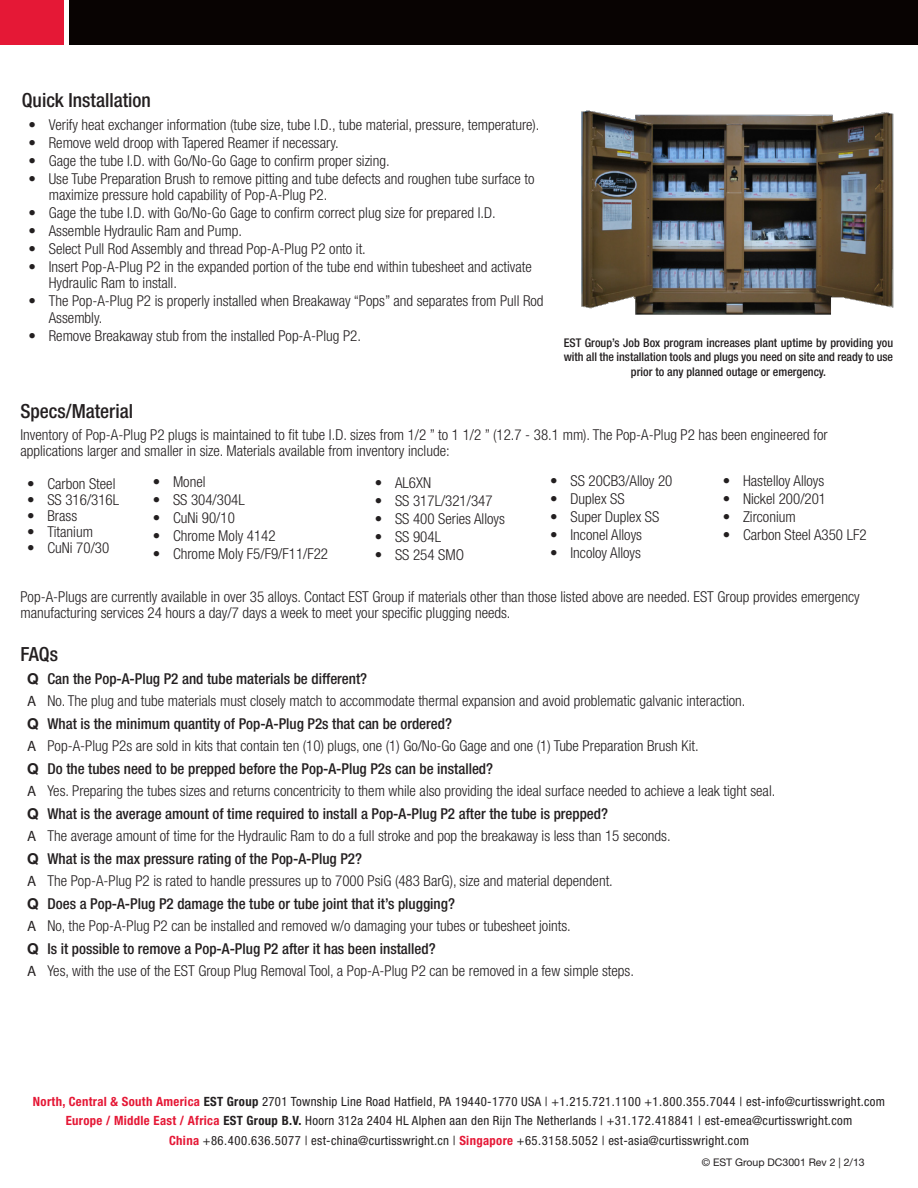
<style>
.page{position:relative;width:918px;height:1188px;background:#fff}
.page>*{position:absolute;margin:0;border:0;box-sizing:border-box;transform-origin:0 0}
.t1{font:500 condensed 19.5px "Helvetica Neue LT Std";color:#231f20}
.t2{font:300 condensed 15px/16.2px "Helvetica Neue LT Std";color:#231f20}
.t3{font:500 condensed 15px "Helvetica Neue LT Std";color:#231f20}
.t4{font:condensed 12.75px "Helvetica Neue LT Std";letter-spacing:.025em;color:#231f20}
.ContactInfo{font:500 condensed 12px/14.4px "Helvetica Neue LT Std";color:#231f20;text-align:center}
.ContactInfo-2{font:10.5px "Helvetica Neue LT Std";color:#231f20}
.s1{font-weight:700;font-stretch:normal}
.s2{font-weight:700;color:#e51836}
.s3{font-weight:700}
</style>
<div class="page">
<div style="left:70px;top:0;width:848px;height:45px;background:#080302"></div>
<div style="left:0;top:0;width:64px;height:45px;background:#e51836"></div>
<img style="left:581px;top:110px;width:313px;height:205px">
<p class="t1" style="left:22px;top:89px;width:131px">Quick Installation</p>
<p class="t2" style="left:29px;top:116px;width:513px">• Verify heat exchanger information (tube size, tube I.D., tube material, pressure, temperature).</p>
<p class="t2" style="left:29px;top:134px;width:312px">• Remove weld droop with Tapered Reamer if necessary.</p>
<p class="t2" style="left:29px;top:152px;width:363px">• Gage the tube I.D. with Go/No-Go Gage to confirm proper sizing.</p>
<p class="t2" style="left:49px;top:170px;width:487px;text-indent:-20px">• Use Tube Preparation Brush to remove pitting and tube defects and roughen tube surface to maximize pressure hold capability of Pop-A-Plug P2.</p>
<p class="t2" style="left:29px;top:205px;width:469px">• Gage the tube I.D. with Go/No-Go Gage to confirm correct plug size for prepared I.D.</p>
<p class="t2" style="left:29px;top:223px;width:215px">• Assemble Hydraulic Ram and Pump.</p>
<p class="t2" style="left:29px;top:241px;width:339px">• Select Pull Rod Assembly and thread Pop-A-Plug P2 onto it.</p>
<p class="t2" style="left:49px;top:259px;width:485px;text-indent:-20px">• Insert Pop-A-Plug P2 in the expanded portion of the tube end within tubesheet and activate<br>Hydraulic Ram to install.</p>
<p class="t2" style="left:49px;top:293px;width:496px;text-indent:-20px">• The Pop-A-Plug P2 is properly installed when Breakaway “Pops” and separates from Pull Rod<br>Assembly.</p>
<p class="t2" style="left:29px;top:327px;width:334px">• Remove Breakaway stub from the installed Pop-A-Plug P2.</p>
<p class="ContactInfo" style="left:564px;top:335px;width:331px">EST Group’s Job Box program increases plant uptime by providing you with all the installation tools and plugs you need on site and ready to use prior to any planned outage or emergency.</p>
<p class="t1" style="left:20px;top:399px;width:114px">Specs/Material</p>
<p class="t2" style="left:20px;top:427px;width:809px">Inventory of Pop-A-Plug P2 plugs is maintained to fit tube I.D. sizes from 1/2 ” to 1 1/2 ” (12.7 - 38.1 mm). The Pop-A-Plug P2 has been engineered for applications larger and smaller in size. Materials available from inventory include:</p>
<p class="t2" style="left:27px;top:475px;width:90px">• Carbon Steel</p>
<p class="t2" style="left:27px;top:491px;width:94px">• SS 316/316L</p>
<p class="t2" style="left:27px;top:508px;width:51px">• Brass</p>
<p class="t2" style="left:27px;top:524px;width:67px">• Titanium</p>
<p class="t2" style="left:27px;top:540px;width:84px">• CuNi 70/30</p>
<p class="t2" style="left:20px;top:589px;width:841px">Pop-A-Plugs are currently available in over 35 alloys. Contact EST Group if materials other than those listed above are needed. EST Group provides emergency manufacturing services 24 hours a day/7 days a week to meet your specific plugging needs.</p>
<p class="t1" style="left:20px;top:643px;width:39px">FAQs</p>
<p class="t3" style="left:27px;top:669px;width:341px"><span class="s1">Q</span> Can the Pop-A-Plug P2 and tube materials be different?</p>
<p class="t2" style="left:47px;top:693px;width:700px">No. The plug and tube materials must closely match to accommodate thermal expansion and avoid problematic galvanic interaction.</p>
<p class="t3" style="left:27px;top:714px;width:426px"><span class="s1">Q</span> What is the minimum quantity of Pop-A-Plug P2s that can be ordered?</p>
<p class="t2" style="left:47px;top:738px;width:653px">Pop-A-Plug P2s are sold in kits that contain ten (10) plugs, one (1) Go/No-Go Gage and one (1) Tube Preparation Brush Kit.</p>
<p class="t3" style="left:27px;top:759px;width:467px"><span class="s1">Q</span> Do the tubes need to be prepped before the Pop-A-Plug P2s can be installed?</p>
<p class="t2" style="left:47px;top:783px;width:729px">Yes. Preparing the tubes sizes and returns concentricity to them while also providing the ideal surface needed to achieve a leak tight seal.</p>
<p class="t3" style="left:27px;top:804px;width:582px"><span class="s1">Q</span> What is the average amount of time required to install a Pop-A-Plug P2 after the tube is prepped?</p>
<p class="t2" style="left:47px;top:828px;width:625px">The average amount of time for the Hydraulic Ram to do a full stroke and pop the breakaway is less than 15 seconds.</p>
<p class="t3" style="left:27px;top:849px;width:336px"><span class="s1">Q</span> What is the max pressure rating of the Pop-A-Plug P2?</p>
<p class="t2" style="left:47px;top:873px;width:567px">The Pop-A-Plug P2 is rated to handle pressures up to 7000 PsiG (483 BarG), size and material dependent.</p>
<p class="t3" style="left:27px;top:894px;width:429px"><span class="s1">Q</span> Does a Pop-A-Plug P2 damage the tube or tube joint that it’s plugging?</p>
<p class="t2" style="left:47px;top:918px;width:525px">No, the Pop-A-Plug P2 can be installed and removed w/o damaging your tubes or tubesheet joints.</p>
<p class="t3" style="left:27px;top:939px;width:410px"><span class="s1">Q</span> Is it possible to remove a Pop-A-Plug P2 after it has been installed?</p>
<p class="t2" style="left:47px;top:963px;width:588px">Yes, with the use of the EST Group Plug Removal Tool, a Pop-A-Plug P2 can be removed in a few simple steps.</p>
<p class="t2" style="left:550px;top:472px;width:124px">• SS 20CB3/Alloy 20</p>
<p class="t2" style="left:550px;top:490px;width:76px">• Duplex SS</p>
<p class="t2" style="left:550px;top:508px;width:111px">• Super Duplex SS</p>
<p class="t2" style="left:550px;top:526px;width:93px">• Inconel Alloys</p>
<p class="t2" style="left:550px;top:544px;width:92px">• Incoloy Alloys</p>
<p class="t2" style="left:723px;top:472px;width:103px">• Hastelloy Alloys</p>
<p class="t2" style="left:723px;top:490px;width:105px">• Nickel 200/201</p>
<p class="t2" style="left:723px;top:508px;width:74px">• Zirconium</p>
<p class="t2" style="left:723px;top:526px;width:145px">• Carbon Steel A350 LF2</p>
<p class="t2" style="left:153px;top:473px;width:54px">• Monel</p>
<p class="t2" style="left:153px;top:491px;width:94px">• SS 304/304L</p>
<p class="t2" style="left:153px;top:509px;width:84px">• CuNi 90/10</p>
<p class="t2" style="left:153px;top:527px;width:124px">• Chrome Moly 4142</p>
<p class="t2" style="left:153px;top:545px;width:177px">• Chrome Moly F5/F9/F11/F22</p>
<p class="t2" style="left:375px;top:475px;width:58px">• AL6XN</p>
<p class="t2" style="left:375px;top:493px;width:119px">• SS 317L/321/347</p>
<p class="t2" style="left:375px;top:511px;width:132px">• SS 400 Series Alloys</p>
<p class="t2" style="left:375px;top:529px;width:68px">• SS 904L</p>
<p class="t2" style="left:375px;top:547px;width:91px">• SS 254 SMO</p>
<p class="t4" style="left:33px;top:1094px;width:854px"><span class="s2">North, Central &amp; South America</span> <span class="s3">EST Group</span> 2701 Township Line Road Hatfield, PA 19440-1770 USA | +1.215.721.1100 +1.800.355.7044 | est-info@curtisswright.com</p>
<p class="t4" style="left:66px;top:1113px;width:788px"><span class="s2">Europe / Middle East / Africa</span> <span class="s3">EST Group B.V.</span> Hoorn 312a 2404 HL Alphen aan den Rijn The Netherlands | +31.172.418841 | est-emea@curtisswright.com</p>
<p class="t4" style="left:169px;top:1133px;width:581px"><span class="s2">China</span> +86.400.636.5077 | est-china@curtisswright.cn | <span class="s2">Singapore</span> +65.3158.5052 | est-asia@curtisswright.com</p>
<p class="ContactInfo-2" style="left:702px;top:1156px;width:165px">© EST Group DC3001 Rev 2 | 2/13</p>
</div>
